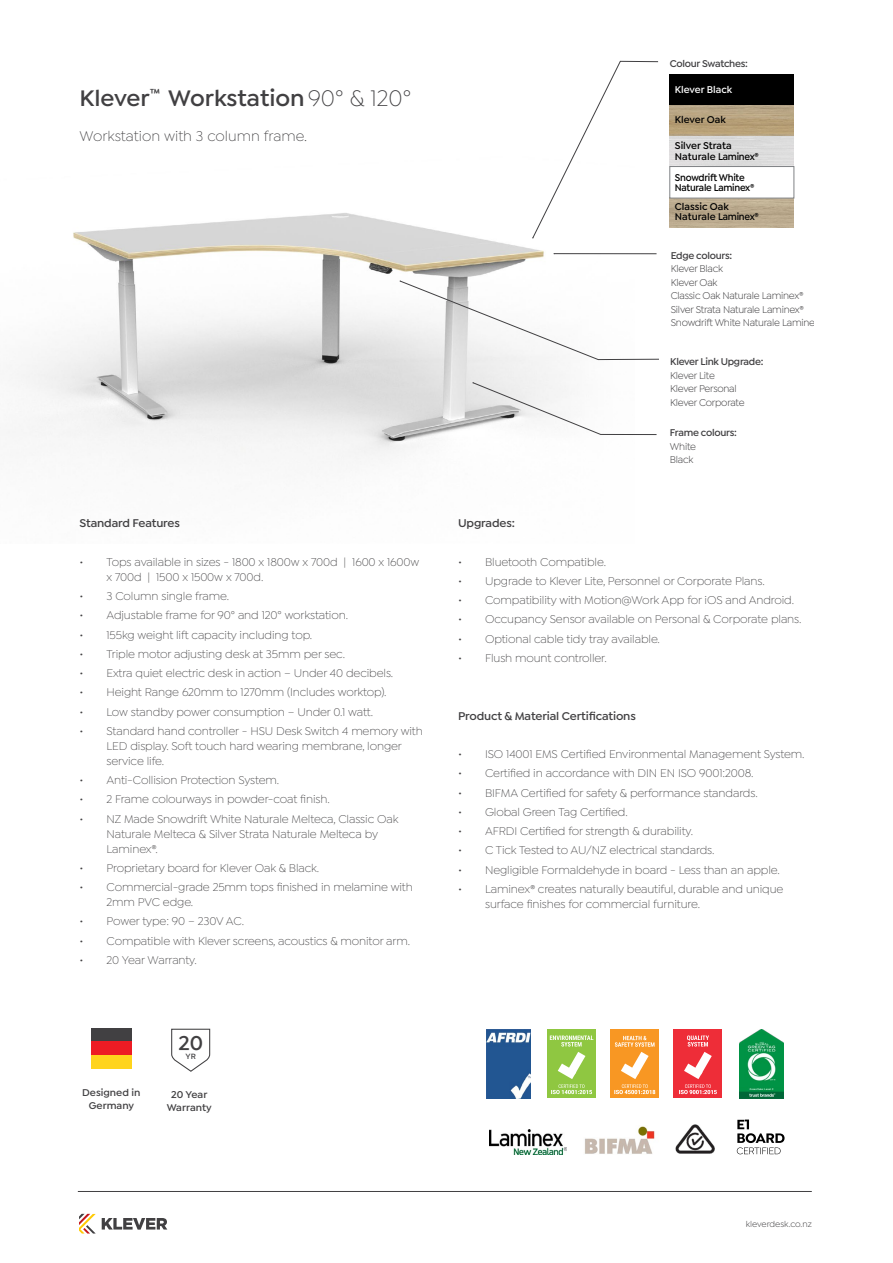
<style>
.page{position:relative;width:893px;height:1263px;background:#fff}
.page>*{position:absolute;margin:0;border:0;box-sizing:border-box;transform-origin:0 0}
.t1{font:600 24px "Isidora Sans";color:#414042}
.t2{font:600 21.15px "Isidora Sans";color:#414042}
.t3{font:300 15px "Isidora Sans";color:#414042}
.t4{font:300 12px/15px "Isidora Sans";letter-spacing:-.01em;color:#414042}
.t5{font:600 12px "Isidora Sans";letter-spacing:-.01em;color:#414042}
.t6{font:10.5px/13.5px "Isidora Sans";letter-spacing:-.025em;color:#414042}
.t7{font:600 10.5px "Isidora Sans";letter-spacing:-.025em;color:#414042}
.t8{font:600 10.5px/10.5px "Isidora Sans";color:#000}
.t9{font:600 10.5px/13.5px "Isidora Sans";color:#414042;text-align:center}
.t10{font:600 10.5px/10.5px "Isidora Sans";letter-spacing:-.02em;color:#000;scale:.92 1}
.t11{font:600 10.5px/10.5px "Isidora Sans";letter-spacing:-.02em;color:#000}
.t12{font:600 10.5px "Isidora Sans";color:#fff}
.t13{font:9px "Isidora Sans";letter-spacing:-.005em;color:#414042}
.t14{font:600 8.1px "Isidora Sans";color:#414042}
.s1{font-weight:300}
</style>
<div class="page">
<hr style="left:78px;top:1191px;width:734px;height:1px;background:#414042">
<svg style="left:79px;top:1214px;width:17px;height:19px"></svg>
<svg style="left:102px;top:1218px;width:65px;height:11px"></svg>
<img style="left:8px;top:60px;width:626px;height:402px">
<svg style="left:532px;top:61px;width:126px;height:177px"></svg>
<hr style="left:554px;top:253px;width:102px;height:1px;background:#414042">
<svg style="left:472px;top:382px;width:185px;height:53px"></svg>
<svg style="left:400px;top:280px;width:259px;height:80px"></svg>
<div style="left:670px;top:74px;width:124px;height:31px;background:#000"></div>
<div style="left:670px;top:105px;width:124px;height:30px;background:linear-gradient(to bottom,#b5a386,#b89f74)"></div>
<div style="left:670px;top:166px;width:124px;height:32px;background:#fff;border:1px solid #808285"></div>
<div style="left:91px;top:1028px;width:41px;height:13px;background:#414042"></div>
<div style="left:91px;top:1041px;width:41px;height:14px;background:#ed1c24"></div>
<div style="left:91px;top:1055px;width:41px;height:13px;background:#ffd41c"></div>
<svg style="left:171px;top:1028px;width:40px;height:44px"></svg>
<img style="left:584px;top:1126px;width:71px;height:28px">
<img style="left:490px;top:1129px;width:76px;height:25px">
<img style="left:675px;top:1124px;width:40px;height:29px">
<svg style="left:737px;top:1119px;width:47px;height:35px"></svg>
<img style="left:486px;top:1029px;width:45px;height:20px">
<img style="left:486px;top:1049px;width:45px;height:49px">
<img style="left:739px;top:1029px;width:44px;height:69px">
<div style="left:548px;top:1029px;width:48px;height:69px;background:#8fc741"></div>
<svg style="left:550px;top:1035px;width:43px;height:11px"></svg>
<svg style="left:551px;top:1052px;width:41px;height:42px"></svg>
<div style="left:674px;top:1029px;width:48px;height:69px;background:#ee2d38"></div>
<svg style="left:687px;top:1035px;width:22px;height:11px"></svg>
<svg style="left:679px;top:1052px;width:38px;height:42px"></svg>
<div style="left:611px;top:1029px;width:48px;height:69px;background:#f89723"></div>
<svg style="left:614px;top:1036px;width:41px;height:58px"></svg>
<h1 class="t1" style="left:80px;top:84px;width:333px">Klever<sup>™</sup> Workstation<span class="s1">90° &amp; 120°</span></h1>
<p class="t3" style="left:80px;top:128px;width:229px">Workstation with 3 column frame.</p>
<p class="t5" style="left:80px;top:516px;width:102px">Standard Features</p>
<p class="t4" style="left:106px;top:554px;width:314px;text-indent:-27px">• Tops available in sizes - 1800 x 1800w x 700d | 1600 x 1600w x 700d | 1500 x 1500w x 700d.</p>
<p class="t4" style="left:80px;top:588px;width:151px">• 3 Column single frame.</p>
<p class="t4" style="left:80px;top:608px;width:270px">• Adjustable frame for 90° and 120° workstation.</p>
<p class="t4" style="left:80px;top:627px;width:234px">• 155kg weight lift capacity including top.</p>
<p class="t4" style="left:80px;top:646px;width:267px">• Triple motor adjusting desk at 35mm per sec.</p>
<p class="t4" style="left:80px;top:665px;width:315px">• Extra quiet electric desk in action – Under 40 decibels.</p>
<p class="t4" style="left:80px;top:685px;width:309px">• Height Range 620mm to 1270mm (Includes worktop).</p>
<p class="t4" style="left:80px;top:704px;width:295px">• Low standby power consumption – Under 0.1 watt.</p>
<p class="t4" style="left:106px;top:723px;width:318px;text-indent:-27px">• Standard hand controller - HSU Desk Switch 4 memory with<br>LED display. Soft touch hard wearing membrane, longer service life.</p>
<p class="t4" style="left:80px;top:772px;width:201px">• Anti-Collision Protection System.</p>
<p class="t4" style="left:80px;top:792px;width:252px">• 2 Frame colourways in powder-coat finish.</p>
<p class="t4" style="left:106px;top:811px;width:293px;text-indent:-27px">• NZ Made Snowdrift White Naturale Melteca, Classic Oak<br>Naturale Melteca &amp; Silver Strata Naturale Melteca by<br>Laminex®.</p>
<p class="t4" style="left:80px;top:860px;width:241px">• Proprietary board for Klever Oak &amp; Black.</p>
<p class="t4" style="left:106px;top:879px;width:308px;text-indent:-27px">• Commercial-grade 25mm tops finished in melamine with<br>2mm PVC edge.</p>
<p class="t4" style="left:80px;top:914px;width:166px">• Power type: 90 – 230V AC.</p>
<p class="t4" style="left:80px;top:933px;width:332px">• Compatible with Klever screens, acoustics &amp; monitor arm.</p>
<p class="t4" style="left:80px;top:952px;width:119px">• 20 Year Warranty.</p>
<h2 class="t2" style="left:178px;top:1031px;width:26px">20</h2>
<p class="t14" style="left:185px;top:1052px;width:12px">YR</p>
<p class="t9" style="left:82px;top:1085px;width:60px">Designed in<br>Germany</p>
<p class="t9" style="left:167px;top:1087px;width:46px">20 Year<br>Warranty</p>
<p class="t7" style="left:670px;top:58px;width:80px">Colour Swatches:</p>
<p class="t12" style="left:675px;top:83px;width:59px">Klever Black</p>
<p class="t8" style="left:675px;top:115px;width:52px">Klever Oak</p>
<p class="t11" style="left:675px;top:140px;width:86px">Silver Strata<br>Naturale Laminex®</p>
<p class="t10" style="left:675px;top:172px;width:88px">Snowdrift White<br>Naturale Laminex®</p>
<p class="t8" style="left:675px;top:201px;width:86px">Classic Oak<br>Naturale Laminex®</p>
<p class="t7" style="left:671px;top:249px;width:63px">Edge colours:</p>
<p class="t6" style="left:671px;top:262px;width:155px">Klever Black<br>Klever Oak<br>Classic Oak Naturale Laminex®<br>Silver Strata Naturale Laminex®<br>Snowdrift White Naturale Laminex®</p>
<p class="t7" style="left:670px;top:355px;width:95px">Klever Link Upgrade:</p>
<p class="t6" style="left:670px;top:368px;width:76px">Klever Lite<br>Klever Personal<br>Klever Corporate</p>
<p class="t7" style="left:670px;top:427px;width:68px">Frame colours:</p>
<p class="t6" style="left:670px;top:439px;width:28px">White<br>Black</p>
<p class="t5" style="left:458px;top:516px;width:58px">Upgrades:</p>
<p class="t4" style="left:458px;top:554px;width:150px">• Bluetooth Compatible.</p>
<p class="t4" style="left:458px;top:573px;width:308px">• Upgrade to Klever Lite, Personnel or Corporate Plans.</p>
<p class="t4" style="left:458px;top:593px;width:338px">• Compatibility with Motion@Work App for iOS and Android.</p>
<p class="t4" style="left:458px;top:612px;width:345px">• Occupancy Sensor available on Personal &amp; Corporate plans.</p>
<p class="t4" style="left:458px;top:631px;width:203px">• Optional cable tidy tray available.</p>
<p class="t4" style="left:458px;top:650px;width:150px">• Flush mount controller.</p>
<p class="t5" style="left:458px;top:709px;width:179px">Product &amp; Material Certifications</p>
<p class="t4" style="left:458px;top:747px;width:348px">• ISO 14001 EMS Certified Environmental Management System.</p>
<p class="t4" style="left:458px;top:766px;width:297px">• Certified in accordance with DIN EN ISO 9001:2008.</p>
<p class="t4" style="left:458px;top:785px;width:301px">• BIFMA Certified for safety &amp; performance standards.</p>
<p class="t4" style="left:458px;top:804px;width:171px">• Global Green Tag Certified.</p>
<p class="t4" style="left:458px;top:824px;width:237px">• AFRDI Certified for strength &amp; durability.</p>
<p class="t4" style="left:458px;top:843px;width:258px">• C Tick Tested to AU/NZ electrical standards.</p>
<p class="t4" style="left:458px;top:862px;width:323px">• Negligible Formaldehyde in board - Less than an apple.</p>
<p class="t4" style="left:485px;top:881px;width:300px;text-indent:-27px">• Laminex® creates naturally beautiful, durable and unique surface finishes for commercial furniture.</p>
<p class="t13" style="left:746px;top:1219px;width:68px">kleverdesk.co.nz</p>
</div>
